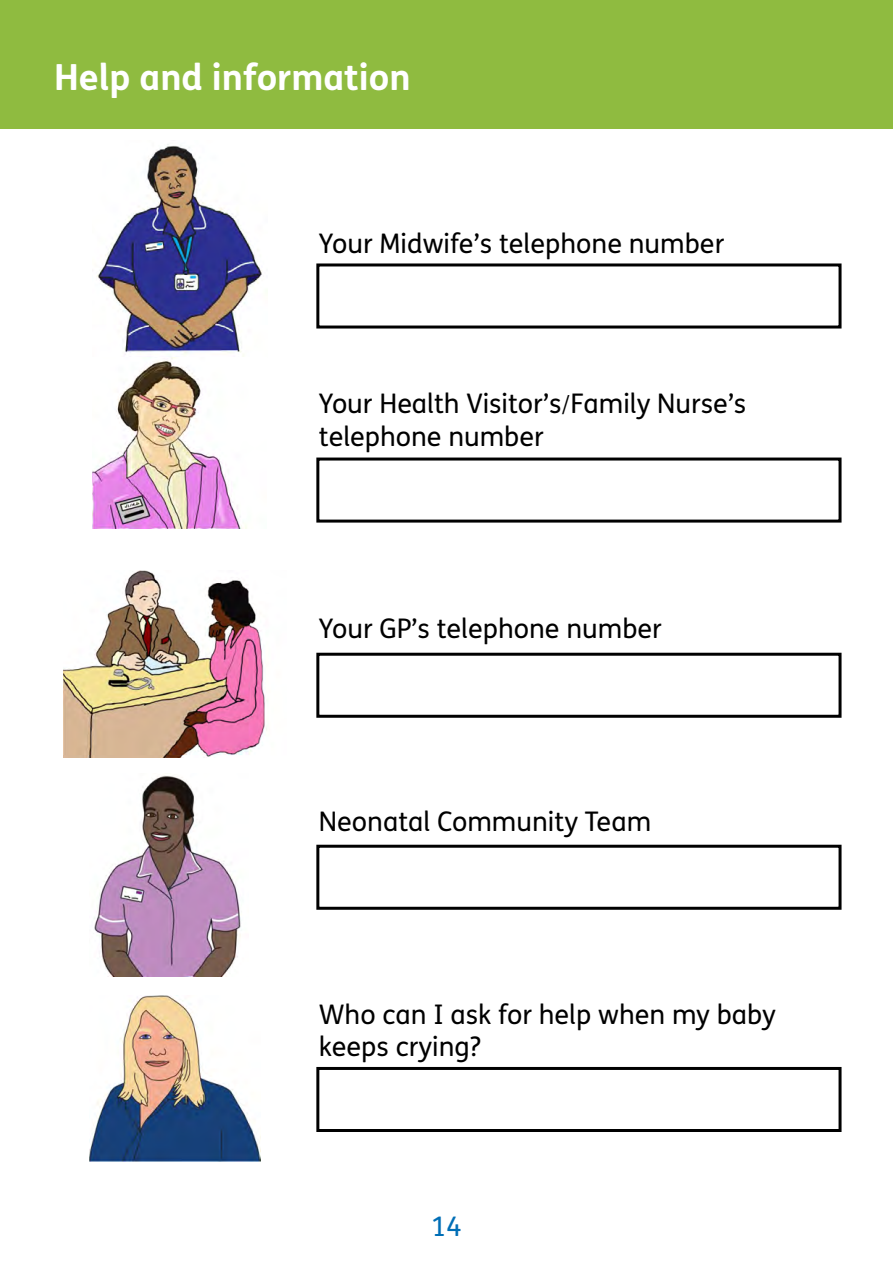
<style>
.page{position:relative;width:893px;height:1263px;background:#fff}
.page>*{position:absolute;margin:0;border:0;box-sizing:border-box;transform-origin:0 0}
.t1{font:700 36px "FS Me";color:#fff}
.t2{font:27px/32.1px "FS Me";color:#000}
.t3{font:27px "FS Me";color:#006eb6}
.s1{font-family:"Minion Pro"}
</style>
<div class="page">
<div style="left:0;top:0;width:893px;height:129px;background:#8fbb40"></div>
<div style="left:316px;top:263px;width:525px;height:65px;border:3px solid #000"></div>
<div style="left:316px;top:457px;width:525px;height:66px;border:3px solid #000"></div>
<div style="left:316px;top:653px;width:525px;height:65px;border:3px solid #000"></div>
<div style="left:316px;top:845px;width:525px;height:65px;border:3px solid #000"></div>
<div style="left:316px;top:1067px;width:525px;height:65px;border:3px solid #000"></div>
<img style="left:93px;top:144px;width:169px;height:384px">
<img style="left:64px;top:570px;width:203px;height:187px">
<img style="left:90px;top:995px;width:170px;height:166px">
<img style="left:94px;top:775px;width:147px;height:202px">
<h1 class="t1" style="left:54px;top:63px;width:358px">Help and information</h1>
<p class="t2" style="left:319px;top:230px;width:407px">Your Midwife’s telephone number</p>
<p class="t2" style="left:319px;top:390px;width:429px">Your Health Visitor’s<span class="s1">/</span>Family Nurse's’</p>
<p class="t2" style="left:319px;top:423px;width:226px">telephone number</p>
<p class="t2" style="left:319px;top:616px;width:344px">Your GP’s telephone number</p>
<p class="t2" style="left:319px;top:808px;width:334px">Neonatal Community Team</p>
<p class="t2" style="left:319px;top:1001px;width:458px">Who can I ask for help when my baby keeps crying?</p>
<p class="t3" style="left:431px;top:1216px;width:32px">14</p>
</div>
